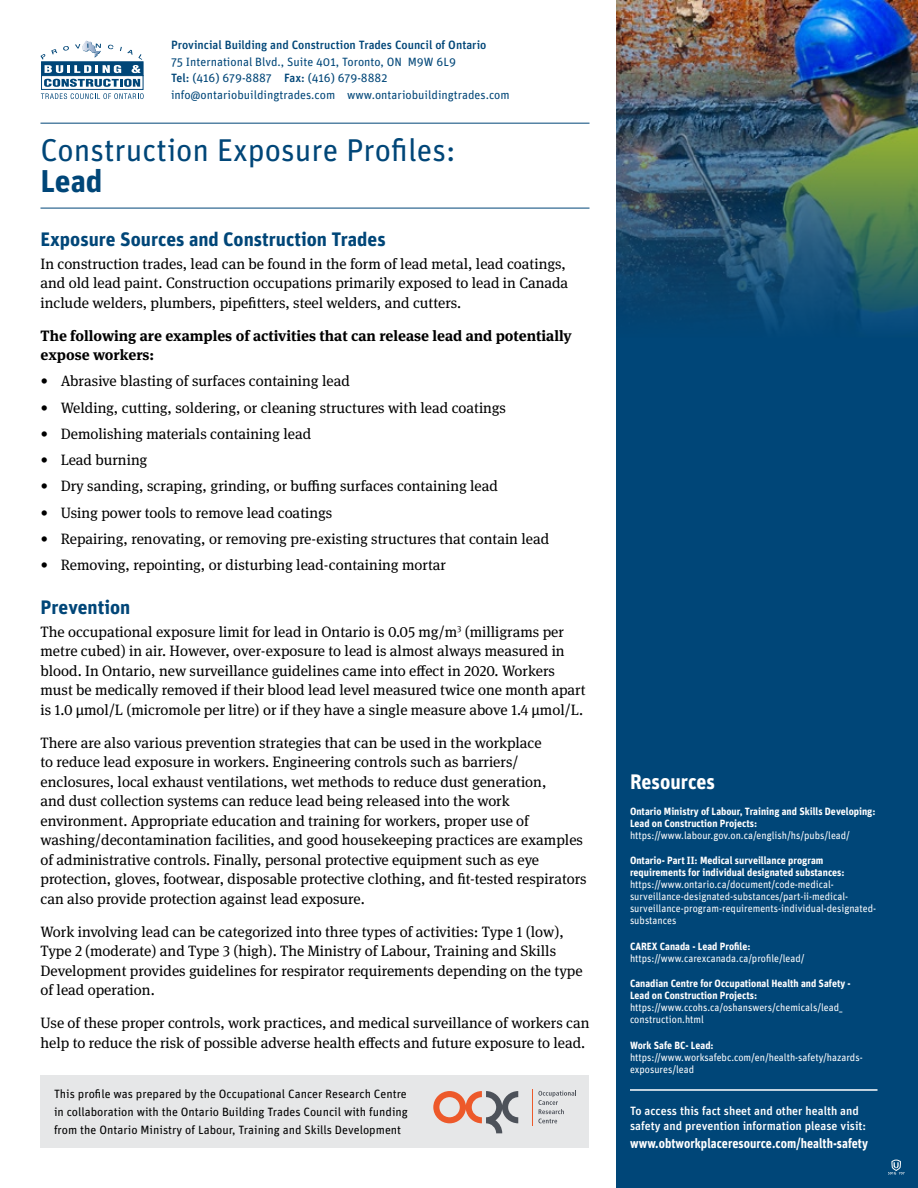
<style>
.page{position:relative;width:918px;height:1188px;background:#fff}
.page>*{position:absolute;margin:0;border:0;box-sizing:border-box;transform-origin:0 0}
.t1{font:31.5px "Unit Pro";color:#004678}
.t2{font:700 31.5px "Unit Pro";color:#004678}
.t3{font:700 21px "Unit Pro";color:#fff;scale:.95 1}
.t4{font:700 19.5px "Unit Pro";color:#004678}
.t5{font:15px/19.5px "Meta Serif Pro";color:#000}
.t6{font:700 15px/19.5px "Meta Serif Pro";color:#000}
.t7{font:700 13.5px "Unit Pro";color:#fff;scale:.9 1}
.t8{font:12px/18px "Unit Pro";color:#000;text-align:justify}
.t9{font:12px/16.8px "Unit Pro";color:#004678}
.t10{font:500 12px/15px "Unit Pro";color:#fff}
.t11{font:500 12px "Unit Pro";color:#004678}
.t12{font:10.5px/12px "Unit Pro";color:#fff;scale:.95 1}
.t13{font:700 10.5px/12px "Unit Pro";color:#fff;scale:.95 1}
.s1{font-weight:500}
</style>
<div class="page">
<div style="left:616px;top:0;width:302px;height:1188px;background:#004678"></div>
<img style="left:616px;top:0;width:302px;height:325px">
<hr style="left:630px;top:1089px;width:248px;height:2px;background:#fff">
<hr style="left:40px;top:208px;width:550px;height:1px;background:#004678">
<hr style="left:40px;top:123px;width:550px;height:1px;background:#004678">
<div style="left:40px;top:1075px;width:550px;height:73px;background:#e6e7e8"></div>
<svg style="left:538px;top:1091px;width:38px;height:32px"></svg>
<hr style="left:532px;top:1089px;width:1px;height:37px;background:#ed592a">
<svg style="left:433px;top:1091px;width:85px;height:42px"></svg>
<div style="left:41px;top:61px;width:102px;height:15px;background:#004678"></div>
<svg style="left:41px;top:75px;width:102px;height:15px"></svg>
<svg style="left:41px;top:93px;width:103px;height:6px"></svg>
<svg style="left:44px;top:79px;width:96px;height:8px"></svg>
<svg style="left:41px;top:40px;width:101px;height:33px"></svg>
<svg style="left:888px;top:1160px;width:16px;height:14px"></svg>
<p class="t11" style="left:171px;top:36px;width:317px">Provincial Building and Construction Trades Council of Ontario</p>
<p class="t9" style="left:171px;top:52px;width:340px">75 International Blvd., Suite 401, Toronto, ON M9W 6L9<br><span class="s1">Tel:</span> (416) 679-8887 <span class="s1">Fax:</span> (416) 679-8882 info@ontariobuildingtrades.com www.ontariobuildingtrades.com</p>
<h1 class="t1" style="left:40px;top:128px;width:416px">Construction Exposure Profiles:</h1>
<h1 class="t2" style="left:40px;top:158px;width:64px">Lead</h1>
<h3 class="t4" style="left:40px;top:225px;width:347px">Exposure Sources and Construction Trades</h3>
<p class="t5" style="left:40px;top:253px;width:529px">In construction trades, lead can be found in the form of lead metal, lead coatings, and old lead paint. Construction occupations primarily exposed to lead in Canada include welders, plumbers, pipefitters, steel welders, and cutters.</p>
<p class="t6" style="left:40px;top:324px;width:533px">The following are examples of activities that can release lead and potentially expose workers:</p>
<p class="t5" style="left:40px;top:371px;width:311px">• Abrasive blasting of surfaces containing lead</p>
<p class="t5" style="left:40px;top:397px;width:467px">• Welding, cutting, soldering, or cleaning structures with lead coatings</p>
<p class="t5" style="left:40px;top:423px;width:272px">• Demolishing materials containing lead</p>
<p class="t5" style="left:40px;top:449px;width:108px">• Lead burning</p>
<p class="t5" style="left:40px;top:476px;width:459px">• Dry sanding, scraping, grinding, or buffing surfaces containing lead</p>
<p class="t5" style="left:40px;top:502px;width:293px">• Using power tools to remove lead coatings</p>
<p class="t5" style="left:40px;top:528px;width:510px">• Repairing, renovating, or removing pre-existing structures that contain lead</p>
<p class="t5" style="left:40px;top:554px;width:407px">• Removing, repointing, or disturbing lead-containing mortar</p>
<h3 class="t4" style="left:40px;top:593px;width:91px">Prevention</h3>
<p class="t5" style="left:40px;top:621px;width:547px">The occupational exposure limit for lead in Ontario is 0.05 mg/m<sup>3</sup> (milligrams per metre cubed) in air. However, over-exposure to lead is almost always measured in blood. In Ontario, new surveillance guidelines came into effect in 2020. Workers must be medically removed if their blood lead level measured twice one month apart is 1.0 µmol/L (micromole per litre) or if they have a single measure above 1.4 µmol/L.</p>
<p class="t5" style="left:41px;top:732px;width:548px">There are also various prevention strategies that can be used in the workplace<br>to reduce lead exposure in workers. Engineering controls such as barriers/ enclosures, local exhaust ventilations, wet methods to reduce dust generation,<br>and dust collection systems can reduce lead being released into the work environment. Appropriate education and training for workers, proper use of washing/decontamination facilities, and good housekeeping practices are examples of administrative controls. Finally, personal protective equipment such as eye protection, gloves, footwear, disposable protective clothing, and fit-tested respirators can also provide protection against lead exposure.</p>
<p class="t5" style="left:41px;top:921px;width:544px">Work involving lead can be categorized into three types of activities: Type 1 (low), Type 2 (moderate) and Type 3 (high). The Ministry of Labour, Training and Skills Development provides guidelines for respirator requirements depending on the type of lead operation.</p>
<p class="t5" style="left:41px;top:1012px;width:551px">Use of these proper controls, work practices, and medical surveillance of workers can help to reduce the risk of possible adverse health effects and future exposure to lead.</p>
<p class="t8" style="left:54px;top:1084px;width:355px">This profile was prepared by the Occupational Cancer Research Centre in collaboration with the Ontario Building Trades Council with funding from the Ontario Ministry of Labour, Training and Skills Development</p>
<h2 class="t3" style="left:630px;top:766px;width:91px">Resources</h2>
<p class="t13" style="left:630px;top:804px;width:260px">Ontario Ministry of Labour, Training and Skills Developing:<br>Lead on Construction Projects:</p>
<p class="t12" style="left:630px;top:828px;width:233px">https://www.labour.gov.on.ca/english/hs/pubs/lead/</p>
<p class="t13" style="left:630px;top:854px;width:228px">Ontario- Part II: Medical surveillance program requirements for individual designated substances:</p>
<p class="t12" style="left:630px;top:878px;width:261px">https://www.ontario.ca/document/code-medical&shy;surveillance-designated-substances/part-ii-medical&shy;surveillance-program-requirements-individual-designated&shy;substances</p>
<p class="t13" style="left:630px;top:939px;width:128px">CAREX Canada - Lead Profile:</p>
<p class="t12" style="left:630px;top:951px;width:185px">https://www.carexcanada.ca/profile/lead/</p>
<p class="t13" style="left:630px;top:977px;width:234px">Canadian Centre for Occupational Health and Safety -<br>Lead on Construction Projects:</p>
<p class="t12" style="left:630px;top:1001px;width:225px">https://www.ccohs.ca/oshanswers/chemicals/lead_ construction.html</p>
<p class="t13" style="left:630px;top:1038px;width:90px">Work Safe BC- Lead:</p>
<p class="t12" style="left:630px;top:1050px;width:246px">https://www.worksafebc.com/en/health-safety/hazards&shy;exposures/lead</p>
<p class="t10" style="left:630px;top:1102px;width:238px">To access this fact sheet and other health and safety and prevention information please visit:</p>
<p class="t7" style="left:630px;top:1133px;width:266px">www.obtworkplaceresource.com/health-safety</p>
</div>
